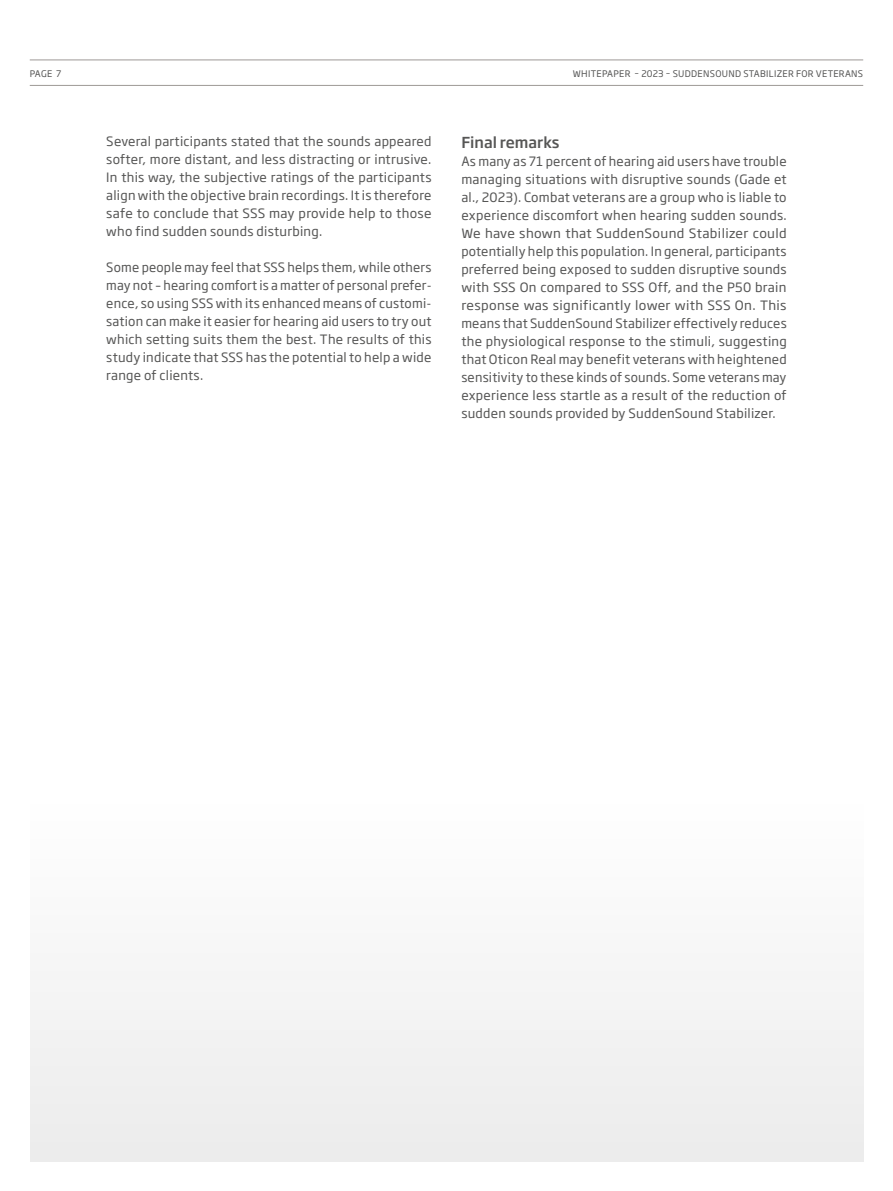
<style>
.page{position:relative;width:893px;height:1191px;background:#fff}
.page>*{position:absolute;margin:0;border:0;box-sizing:border-box;transform-origin:0 0}
.t1{font:500 15px "Soho Gothic Pro";color:#565655}
.t2{font:12.75px/18px "Soho Gothic Pro";letter-spacing:.02em;color:#565655;text-align:justify}
.t3{font:9px "Soho Gothic Pro";letter-spacing:.035em;color:#565655}
</style>
<div class="page">
<div style="left:30px;top:804px;width:833px;height:357px;background:#f5f5f5"></div>
<hr style="left:30px;top:85px;width:833px;height:1px;background:#9d9996">
<hr style="left:30px;top:60px;width:833px;height:1px;background:#9d9996">
<p class="t3" style="left:30px;top:66px;width:33px">PAGE 7</p>
<p class="t3" style="left:573px;top:66px;width:292px">WHITEPAPER – 2023 – SUDDENSOUND STABILIZER FOR VETERANS</p>
<p class="t2" style="left:106px;top:132px;width:327px">Several participants stated that the sounds appeared softer, more distant, and less distracting or intrusive.<br>In this way, the subjective ratings of the participants align with the objective brain recordings. It is therefore safe to conclude that SSS may provide help to those who find sudden sounds disturbing.</p>
<p class="t2" style="left:106px;top:258px;width:327px">Some people may feel that SSS helps them, while others may not – hearing comfort is a matter of personal prefer&shy;ence, so using SSS with its enhanced means of customi&shy;sation can make it easier for hearing aid users to try out which setting suits them the best. The results of this study indicate that SSS has the potential to help a wide range of clients.</p>
<p class="t1" style="left:461px;top:131px;width:100px">Final remarks</p>
<p class="t2" style="left:461px;top:151px;width:327px">As many as 71 percent of hearing aid users have trouble managing situations with disruptive sounds (Gade et al., 2023). Combat veterans are a group who is liable to experience discomfort when hearing sudden sounds.<br>We have shown that SuddenSound Stabilizer could potentially help this population. In general, participants preferred being exposed to sudden disruptive sounds with SSS On compared to SSS Off, and the P50 brain response was significantly lower with SSS On. This means that SuddenSound Stabilizer effectively reduces the physiological response to the stimuli, suggesting that Oticon Real may benefit veterans with heightened sensitivity to these kinds of sounds. Some veterans may experience less startle as a result of the reduction of sudden sounds provided by SuddenSound Stabilizer.</p>
</div>
